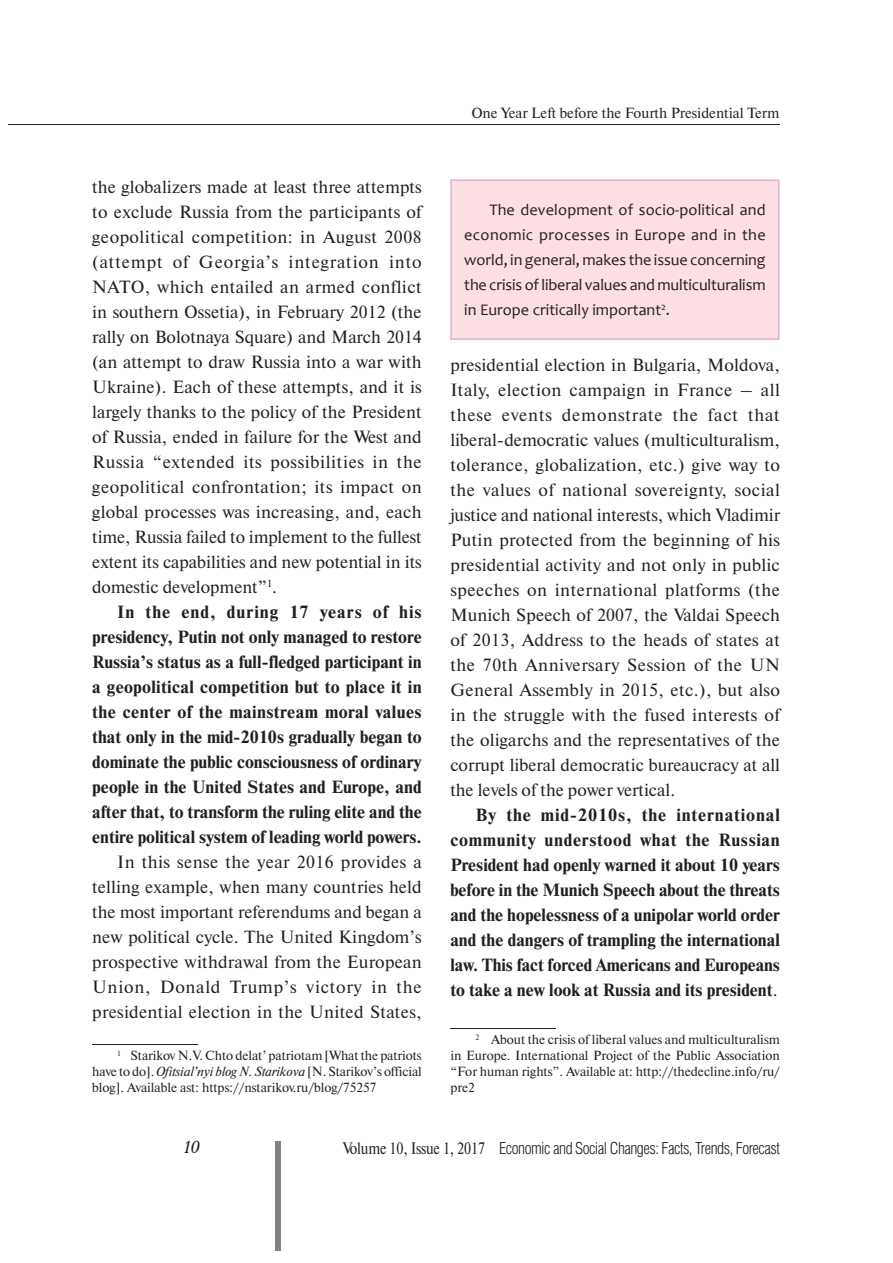
<style>
.page{position:relative;width:893px;height:1263px;background:#fff}
.page>*{position:absolute;margin:0;border:0;box-sizing:border-box;transform-origin:0 0}
.t1{font:17.7px/25px "Newton C";color:#231f20;text-align:justify}
.t2{font:700 17.7px/25px "Newton C";color:#231f20;text-align:justify}
.t3{font:italic 17.7px "Academy";color:#231f20}
.t4{font:300 16.65px "Helios Cond";letter-spacing:-.03em;color:#231f20}
.t5{font:16.2px/25px "Candara";color:#231f20;text-align:justify}
.t6{font:14.7px "Newton C";color:#231f20}
.t7{font:13.2px/15.9px "Newton C";color:#231f20;text-align:justify}
.s1{font-style:italic}
.s2{font-family:"Candara";font-size:16.2px;color:#fff}
.s3{font-weight:400}
.s4{font-family:"Newton C";font-weight:400}
</style>
<div class="page">
<hr style="left:92px;top:1044px;width:106px;height:1px;background:#231f20">
<hr style="left:450px;top:1028px;width:106px;height:1px;background:#231f20">
<div style="left:450px;top:179px;width:329px;height:161px;background:#fcdee3"></div>
<div style="left:275px;top:1141px;width:6px;height:109px;background:#808285"></div>
<hr style="left:9px;top:124px;width:771px;height:1px;background:#231f20">
<p class="t1" style="left:92px;top:176px;width:331px">the globalizers made at least three attempts to exclude Russia from the participants of geopolitical competition: in August 2008 (attempt of Georgia’s integration into NATO, which entailed an armed conflict in southern Ossetia), in February 2012 (the rally on Bolotnaya Square) and March 2014 (an attempt to draw Russia into a war with Ukraine). Each of these attempts, and it is largely thanks to the policy of the President of Russia, ended in failure for the West and Russia “extended its possibilities in the geopolitical confrontation; its impact on global processes was increasing, and, each time, Russia failed to implement to the fullest extent its capabilities and new potential in its domestic development”<sup>1</sup>.</p>
<p class="t2" style="left:92px;top:601px;width:331px;text-indent:25px">In the end, during 17 years of his presidency, Putin not only managed to restore Russia’s status as a full-fledged participant in a geopolitical competition but to place it in the center of the mainstream moral values that only in the mid-2010s gradually began to dominate the public consciousness of ordinary people in the United States and Europe, and after that, to transform the ruling elite and the entire political system of leading world powers.</p>
<p class="t1" style="left:92px;top:851px;width:331px;text-indent:25px">In this sense the year 2016 provides a telling example, when many countries held the most important referendums and began a new political cycle. The United Kingdom’s prospective withdrawal from the European Union, Donald Trump’s victory in the presidential election in the United States,</p>
<p class="t7" style="left:92px;top:1049px;width:331px;text-indent:25px"><sup>1</sup> Starikov N.V. Chto delat’ patriotam [What the patriots have to do]. <span class="s1">Ofitsial’nyi blog N. Starikova</span> [N. Starikov’s official blog]. Available ast: https://nstarikov.ru/blog/75257</p>
<p class="t6" style="left:471px;top:108px;width:310px">One Year Left before the Fourth Presidential Term</p>
<p class="t5" style="left:464px;top:199px;width:303px;text-indent:25px">The development of socio-political and economic processes in Europe and in the world, in general, makes the issue concerning the crisis of liberal values and multiculturalism in Europe critically important<sup>2</sup>.</p>
<p class="t1" style="left:450px;top:354px;width:331px">presidential election in Bulgaria, Moldova, Italy, election campaign in France – all these events demonstrate the fact that liberal-democratic values (multiculturalism, tolerance, globalization, etc.) give way to the values of national sovereignty, social justice and national interests, which Vladimir Putin protected from the beginning of his presidential activity and not only in public speeches on international platforms (the Munich Speech of 2007, the Valdai Speech of 2013, Address to the heads of states at the 70th Anniversary Session of the UN General Assembly in 2015, etc.), but also in the struggle with the fused interests of the oligarchs and the representatives of the corrupt liberal democratic bureaucracy at all the levels of the power vertical<span class="s2">2</span>.</p>
<p class="t2" style="left:450px;top:804px;width:331px;text-indent:25px">By the mid-2010s, the international community understood what the Russian President had openly warned it about 10 years before in the Munich Speech about the threats and the hopelessness of a unipolar world order and the dangers of trampling the international law. This fact forced Americans and Europeans to take a new look at Russia and its president<span class="s3">.</span></p>
<p class="t7" style="left:450px;top:1033px;width:331px;text-indent:25px"><sup>2</sup> About the crisis of liberal values and multiculturalism in Europe. International Project of the Public Association “For human rights”. Available at: http://thedecline.info/ru/ pre2</p>
<p class="t3" style="left:184px;top:1139px;width:18px">10</p>
<p class="t4" style="left:343px;top:1143px;width:439px"><span class="s4">Volume 10, Issue 1, 2017</span> Economic and Social Changes: Facts, Trends, Forecast</p>
</div>
